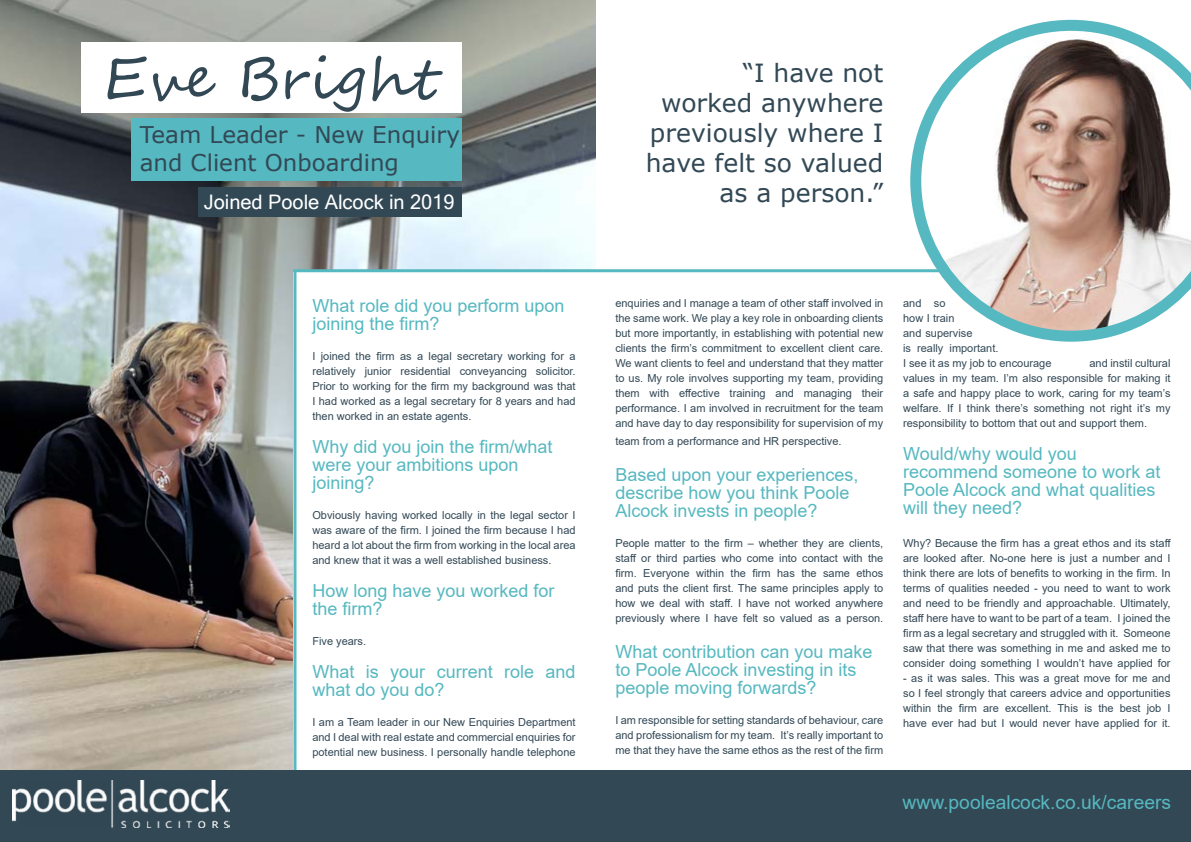
<style>
.page{position:relative;width:1191px;height:842px;background:#fff}
.page>*{position:absolute;margin:0;border:0;box-sizing:border-box;transform-origin:0 0}
.t1{font:57px "Segoe Script";color:#324855}
.t2{font:25px/30px "MS Reference Sans Serif";color:#324855;text-align:right}
.t3{font:23px/27.6px "MS Reference Sans Serif";color:#324855}
.t4{font:20px "Microsoft Sans Serif";color:#fff}
.t5{font:19.2px "Arial";color:#56b8c0}
.t6{font:18px/18px "Arial";color:#56b8c0}
.t7{font:11px/15px "Arial";color:#324855;text-align:justify}
</style>
<div class="page">
<img style="left:0;top:0;width:596px;height:770px">
<div style="left:293px;top:272px;width:302px;height:497px;background:#fff"></div>
<div style="left:0;top:770px;width:1191px;height:72px;background:#324855"></div>
<img style="left:13px;top:781px;width:216px;height:46px">
<div style="left:81px;top:43px;width:381px;height:70px;background:#fff"></div>
<div style="left:131px;top:118px;width:331px;height:63px;background:#56b8c0"></div>
<div style="left:198px;top:187px;width:264px;height:29px;background:#324855"></div>
<hr style="left:293px;top:271px;width:3px;height:499px;background:#56b8c0">
<hr style="left:293px;top:269px;width:836px;height:3px;background:#56b8c0">
<svg style="left:910px;top:20px;width:281px;height:322px"></svg>
<h1 class="t1" style="left:103px;top:32px;width:333px">Eve Bright</h1>
<h3 class="t3" style="left:140px;top:120px;width:322px">Team Leader - New Enquiry and Client Onboarding</h3>
<h3 class="t4" style="left:204px;top:189px;width:252px">Joined Poole Alcock in 2019</h3>
<h3 class="t6" style="left:312px;top:297px;width:254px">What role did you perform upon joining the firm?</h3>
<p class="t7" style="left:312px;top:349px;width:265px">I joined the firm as a legal secretary working for a relatively junior residential conveyancing solicitor.<br>Prior to working for the firm my background was that I had worked as a legal secretary for 8 years and had then worked in an estate agents.</p>
<h3 class="t6" style="left:312px;top:438px;width:242px">Why did you join the firm/what were your ambitions upon joining?</h3>
<p class="t7" style="left:312px;top:508px;width:265px">Obviously having worked locally in the legal sector I was aware of the firm. I joined the firm because I had heard a lot about the firm from working in the local area and knew that it was a well established business.</p>
<h3 class="t6" style="left:312px;top:582px;width:244px">How long have you worked for the firm?</h3>
<p class="t7" style="left:312px;top:634px;width:55px">Five years.</p>
<h3 class="t6" style="left:312px;top:663px;width:265px">What is your current role and what do you do?</h3>
<p class="t7" style="left:312px;top:715px;width:265px">I am a Team leader in our New Enquiries Department and I deal with real estate and commercial enquiries for potential new business. I personally handle telephone</p>
<h2 class="t2" style="left:645px;top:57px;width:239px">“I have not worked anywhere previously where I have felt so valued as a person.”</h2>
<p class="t7" style="left:615px;top:296px;width:269px">enquiries and I manage a team of other staff involved in the same work. We play a key role in onboarding clients but more importantly, in establishing with potential new clients the firm’s commitment to excellent client care.<br>We want clients to feel and understand that they matter to us. My role involves supporting my team, providing them with effective training and managing their performance. I am involved in recruitment for the team and have day to day responsibility for supervision of my</p>
<p class="t7" style="left:615px;top:434px;width:228px">team from a performance and HR perspective.</p>
<h3 class="t6" style="left:615px;top:466px;width:245px">Based upon your experiences, describe how you think Poole<br>Alcock invests in people?</h3>
<p class="t7" style="left:615px;top:536px;width:269px">People matter to the firm – whether they are clients, staff or third parties who come into contact with the firm. Everyone within the firm has the same ethos and puts the client first. The same principles apply to how we deal with staff. I have not worked anywhere previously where I have felt so valued as a person.</p>
<h3 class="t6" style="left:615px;top:643px;width:259px">What contribution can you make to Poole Alcock investing in its people moving forwards?</h3>
<p class="t7" style="left:615px;top:713px;width:269px">I am responsible for setting standards of behaviour, care and professionalism for my team. It’s really important to me that they have the same ethos as the rest of the firm</p>
<p class="t7" style="left:903px;top:296px;width:150px;text-align:left">and so<br>how I train<br>and supervise<br>is really important.<br>I see it as my job to encourage</p>
<p class="t7" style="left:903px;top:356px;width:269px;text-indent:186px">and instil cultural values in my team. I’m also responsible for making it a safe and happy place to work, caring for my team’s welfare. If I think there’s something not right it’s my responsibility to bottom that out and support them.</p>
<h3 class="t6" style="left:903px;top:445px;width:259px">Would/why would you recommend someone to work at<br>Poole Alcock and what qualities will they need?</h3>
<p class="t7" style="left:903px;top:536px;width:269px">Why? Because the firm has a great ethos and its staff are looked after. No-one here is just a number and I think there are lots of benefits to working in the firm. In terms of qualities needed - you need to want to work and need to be friendly and approachable. Ultimately, staff here have to want to be part of a team. I joined the firm as a legal secretary and struggled with it. Someone saw that there was something in me and asked me to consider doing something I wouldn’t have applied for</p>
<p class="t7" style="left:903px;top:671px;width:269px">- as it was sales. This was a great move for me and so I feel strongly that careers advice and opportunities within the firm are excellent. This is the best job I have ever had but I would never have applied for it.</p>
<h3 class="t5" style="left:902px;top:789px;width:270px">www.poolealcock.co.uk/careers</h3>
</div>
